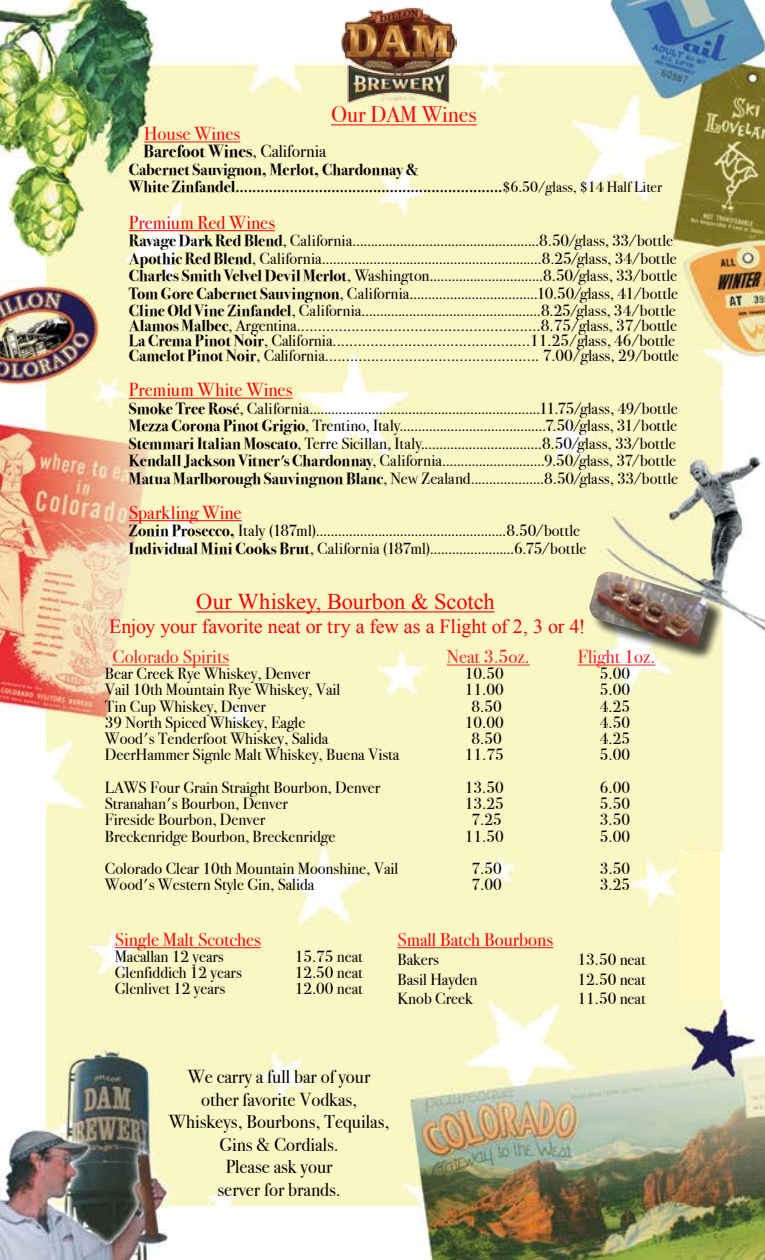
<style>
.page{position:relative;width:765px;height:1260px;background:#fff}
.page>*{position:absolute;margin:0;border:0;box-sizing:border-box;transform-origin:0 0}
.t1{font:22.5px "Times New Roman";letter-spacing:-.005em;color:#f00}
.t2{font:22.5px "Bodoni Svty Two ITCTT";color:#ff0a0a}
.t3{font:20px "Times New Roman";letter-spacing:-.01em;color:#f00}
.t4{font:18.75px/22.5px "Bodoni Svty Two ITCTT";color:#000;text-align:center}
.t5{font:18.75px "Bodoni Svty Two ITCTT";color:#ff0a0a}
.t6{font:18.75px "Bodoni Svty Two ITCTT";letter-spacing:.005em;color:#f00}
.t7{font:18.75px "Bodoni Svty Two ITCTT";color:#f22}
.t8{font:700 17.5px "Bodoni Svty Two ITCTT";color:#000}
.t9{font:16.25px/17.5px "Bodoni Svty Two ITCTT";color:#000}
.t10{font:700 16.25px "Bodoni Svty Two ITCTT";color:#000}
.t11{font:700 15px "Bodoni Svty Two ITCTT";color:#000}
.s1{font-weight:400}
.s2{font-size:16.25px}
.s3{font-weight:700}
.s4{color:#f22}
</style>
<div class="page">
<img style="left:0;top:0;width:765px;height:1260px">
<hr style="left:115px;top:947px;width:146px;height:1px;background:#ff0a0a">
<hr style="left:398px;top:947px;width:155px;height:1px;background:#ff0a0a">
<img style="left:341px;top:3px;width:115px;height:105px">
<div style="left:679px;top:853px;width:42px;height:146px;background:#fffac0"></div>
<div style="left:721px;top:853px;width:44px;height:146px;background:#fff"></div>
<hr style="left:331px;top:124px;width:146px;height:1px;background:#ff0a0a">
<hr style="left:144px;top:142px;width:96px;height:1px;background:#ff0a0a">
<hr style="left:129px;top:230px;width:146px;height:1px;background:#f00">
<hr style="left:129px;top:398px;width:163px;height:1px;background:#f00">
<hr style="left:129px;top:520px;width:113px;height:1px;background:#f00">
<hr style="left:113px;top:665px;width:116px;height:1px;background:#f22">
<hr style="left:447px;top:665px;width:83px;height:1px;background:#f22">
<hr style="left:578px;top:665px;width:77px;height:1px;background:#f22">
<hr style="left:196px;top:611px;width:299px;height:1px;background:#f00">
<div style="left:592px;top:574px;width:132px;height:86px;background:#000;opacity:.75"></div>
<img style="left:589px;top:572px;width:120px;height:75px">
<h1 class="t2" style="left:331px;top:96px;width:147px">Our DAM Wines</h1>
<p class="t5" style="left:144px;top:118px;width:98px">House Wines</p>
<p class="t8" style="left:143px;top:137px;width:184px">Barefoot Wines<span class="s1">, California</span></p>
<p class="t10" style="left:129px;top:156px;width:291px">Cabernet Sauvignon, Merlot, Chardonnay &amp;</p>
<p class="t11" style="left:129px;top:175px;width:535px"><span class="s2">White Zinfandel</span>................................................................<span class="s1">$6.50/glass, $14 Half Liter</span></p>
<p class="t6" style="left:129px;top:207px;width:148px">Premium Red Wines</p>
<p class="t9" style="left:129px;top:230px;width:551px"><span class="s3">Ravage Dark Red Blend</span>, California...................................................8.50/glass, 33/bottle <span class="s3">Apothic Red Blend</span>, California............................................................8.25/glass, 34/bottle <span class="s3">Charles Smith Velvel Devil Merlot</span>, Washington...............................8.50/glass, 33/bottle <span class="s3">Tom Gore Cabernet Sauvingnon</span>, California...................................10.50/glass, 41/bottle <span class="s3">Cline Old Vine Zinfandel</span>, California.................................................8.25/glass, 34/bottle</p>
<p class="t9" style="left:129px;top:316px;width:552px;line-height:15px"><span class="s3">Alamos Malbec</span>, Argentina..........................................................8.75/glass, 37/bottle<br><span class="s3">La Crema Pinot Noir</span>, California...............................................11.25/glass, 46/bottle<br><span class="s3">Camelot Pinot Noir</span>, California................................................... 7.00/glass, 29/bottle</p>
<p class="t6" style="left:129px;top:374px;width:165px">Premium White Wines</p>
<p class="t9" style="left:129px;top:398px;width:551px"><span class="s3">Smoke Tree Rosé</span>, California...............................................................11.75/glass, 49/bottle <span class="s3">Mezza Corona Pinot Grigio</span>, Trentino, Italy........................................7.50/glass, 31/bottle <span class="s3">Stemmari Italian Moscato</span>, Terre Sicillan, Italy.................................8.50/glass, 33/bottle <span class="s3">Kendall Jackson Vitner's Chardonnay</span>, California............................9.50/glass, 37/bottle <span class="s3">Matua Marlborough Sauvingnon Blanc</span>, New Zealand....................8.50/glass, 33/bottle</p>
<p class="t6" style="left:129px;top:497px;width:114px">Sparkling Wine</p>
<p class="t9" style="left:129px;top:520px;width:459px"><span class="s3">Zonin Prosecco,</span> Italy (187ml)....................................................8.50/bottle<br><span class="s3">Individual Mini Cooks Brut</span>, California (187ml).......................6.75/bottle</p>
<h1 class="t1" style="left:196px;top:587px;width:300px">Our Whiskey, Bourbon &amp; Scotch</h1>
<p class="t3" style="left:109px;top:613px;width:478px">Enjoy your favorite neat or try a few as a Flight of 2, 3 or 4!</p>
<p class="t7" style="left:113px;top:641px;width:118px">Colorado Spirits</p>
<p class="t7" style="left:447px;top:641px;width:85px">Neat 3.5oz.</p>
<p class="t7" style="left:578px;top:641px;width:79px">Flight 1oz.</p>
<p class="t9" style="left:105px;top:663px;width:207px">Bear Creek Rye Whiskey, Denver</p>
<p class="t9" style="left:465px;top:663px;width:40px">10.50</p>
<p class="t9" style="left:600px;top:663px;width:32px">5.00</p>
<p class="t9" style="left:105px;top:679px;width:237px">Vail 10th Mountain Rye Whiskey, Vail</p>
<p class="t9" style="left:465px;top:679px;width:40px">11.00</p>
<p class="t9" style="left:600px;top:679px;width:32px">5.00</p>
<p class="t9" style="left:105px;top:696px;width:163px">Tin Cup Whiskey, Denver</p>
<p class="t9" style="left:472px;top:696px;width:32px">8.50</p>
<p class="t9" style="left:600px;top:696px;width:32px">4.25</p>
<p class="t9" style="left:105px;top:712px;width:202px">39 North Spiced Whiskey, Eagle</p>
<p class="t9" style="left:465px;top:712px;width:40px">10.00</p>
<p class="t9" style="left:600px;top:712px;width:32px">4.50</p>
<p class="t9" style="left:105px;top:728px;width:225px">Wood's Tenderfoot Whiskey, Salida</p>
<p class="t9" style="left:472px;top:728px;width:32px">8.50</p>
<p class="t9" style="left:600px;top:728px;width:32px">4.25</p>
<p class="t9" style="left:105px;top:744px;width:296px">DeerHammer Signle Malt Whiskey, Buena Vista</p>
<p class="t9" style="left:465px;top:744px;width:40px">11.75</p>
<p class="t9" style="left:600px;top:744px;width:32px">5.00</p>
<p class="t9" style="left:105px;top:777px;width:277px">LAWS Four Grain Straight Bourbon, Denver</p>
<p class="t9" style="left:465px;top:777px;width:40px">13.50</p>
<p class="t9" style="left:600px;top:777px;width:32px">6.00</p>
<p class="t9" style="left:105px;top:793px;width:185px">Stranahan's Bourbon, Denver</p>
<p class="t9" style="left:465px;top:793px;width:40px">13.25</p>
<p class="t9" style="left:600px;top:793px;width:32px">5.50</p>
<p class="t9" style="left:105px;top:809px;width:162px">Fireside Bourbon, Denver</p>
<p class="t9" style="left:472px;top:809px;width:32px">7.25</p>
<p class="t9" style="left:600px;top:809px;width:32px">3.50</p>
<p class="t9" style="left:105px;top:826px;width:232px">Breckenridge Bourbon, Breckenridge</p>
<p class="t9" style="left:465px;top:826px;width:40px">11.50</p>
<p class="t9" style="left:600px;top:826px;width:32px">5.00</p>
<p class="t9" style="left:105px;top:858px;width:295px">Colorado Clear 10th Mountain Moonshine, Vail</p>
<p class="t9" style="left:472px;top:858px;width:32px">7.50</p>
<p class="t9" style="left:600px;top:858px;width:32px">3.50</p>
<p class="t9" style="left:105px;top:874px;width:211px">Wood's Western Style Gin, Salida</p>
<p class="t9" style="left:471px;top:874px;width:32px">7.00</p>
<p class="t9" style="left:600px;top:874px;width:32px">3.25</p>
<p class="t5" style="left:115px;top:924px;width:148px"><span class="s4">S</span>ingle Malt Scotches</p>
<p class="t9" style="left:115px;top:946px;width:111px">Macallan 12 years</p>
<p class="t9" style="left:295px;top:946px;width:70px">15.75 neat</p>
<p class="t9" style="left:115px;top:962px;width:129px">Glenfiddich 12 years</p>
<p class="t9" style="left:295px;top:962px;width:70px">12.50 neat</p>
<p class="t9" style="left:115px;top:978px;width:112px">Glenlivet 12 years</p>
<p class="t9" style="left:295px;top:978px;width:70px">12.00 neat</p>
<p class="t5" style="left:398px;top:924px;width:157px"><span class="s4">S</span>mall Batch Bourbons</p>
<p class="t9" style="left:398px;top:949px;width:43px">Bakers</p>
<p class="t9" style="left:577px;top:949px;width:70px">13.50 neat</p>
<p class="t9" style="left:398px;top:969px;width:82px">Basil Hayden</p>
<p class="t9" style="left:578px;top:969px;width:70px">12.50 neat</p>
<p class="t9" style="left:398px;top:988px;width:77px">Knob Creek</p>
<p class="t9" style="left:577px;top:988px;width:70px">11.50 neat</p>
<p class="t4" style="left:169px;top:1064px;width:222px">We carry a full bar of your other favorite Vodkas,<br>Whiskeys, Bourbons, Tequilas,<br>Gins &amp; Cordials.<br>Please ask your<br>server for brands.</p>
</div>
